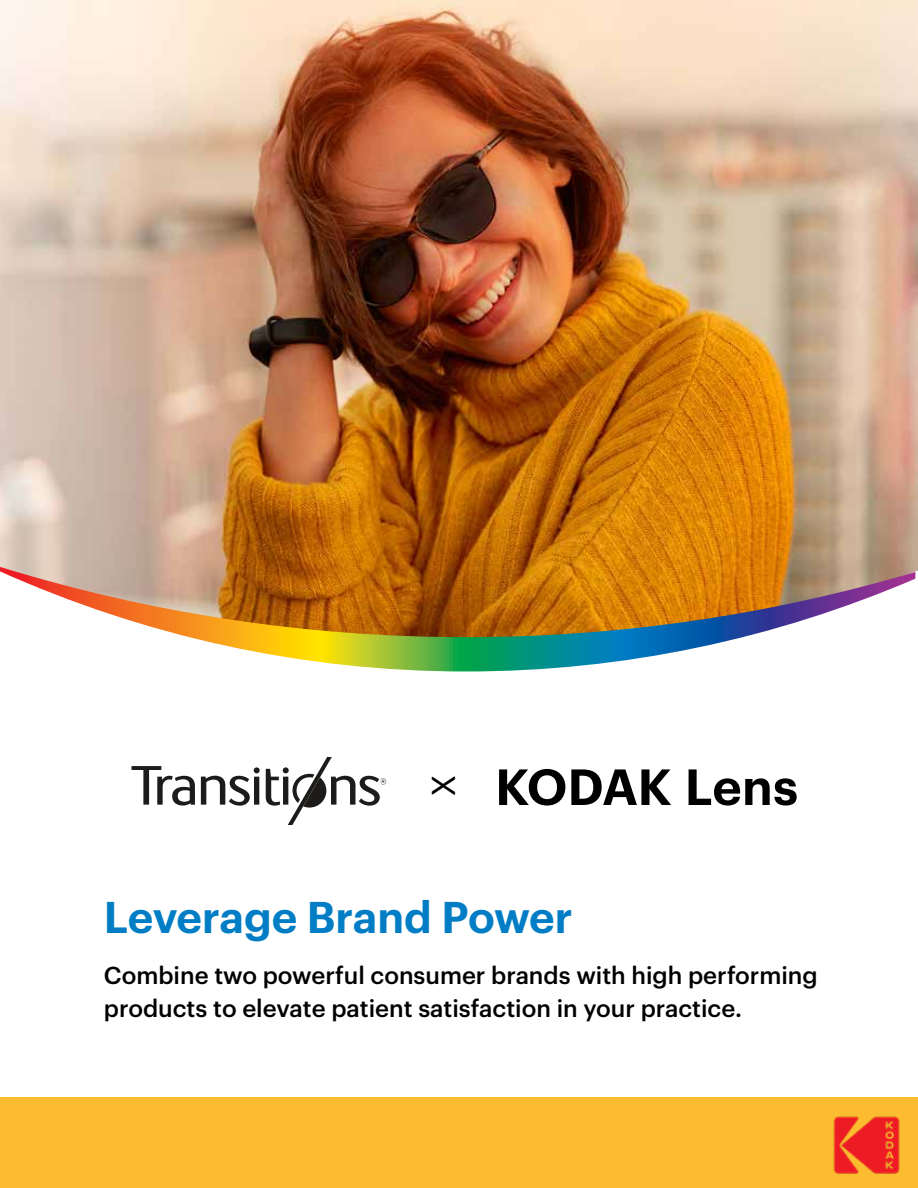
<style>
.page{position:relative;width:918px;height:1188px;background:#fff}
.page>*{position:absolute;margin:0;border:0;box-sizing:border-box;transform-origin:0 0}
.t1{font:300 49.5px "Calibri";color:#000}
.t2{font:600 43.5px "Graphik";letter-spacing:-.01em;color:#007dc5}
.t3{font:500 24px/33px "Graphik";color:#000}
</style>
<div class="page">
<img style="left:0;top:0;width:918px;height:564px">
<svg style="left:0;top:564px;width:918px;height:218px"></svg>
<svg style="left:0;top:567px;width:915px;height:104px"></svg>
<div style="left:0;top:1098px;width:918px;height:90px;background:#fdbb30"></div>
<img style="left:833px;top:1116px;width:67px;height:58px">
<svg style="left:499px;top:769px;width:172px;height:37px"></svg>
<svg style="left:689px;top:769px;width:108px;height:37px"></svg>
<svg style="left:201px;top:767px;width:59px;height:39px"></svg>
<svg style="left:132px;top:766px;width:63px;height:40px"></svg>
<svg style="left:266px;top:757px;width:120px;height:67px"></svg>
<h1 class="t1" style="left:408px;top:796px;width:22px;rotate:-90deg">x</h1>
<h2 class="t2" style="left:104px;top:883px;width:470px">Leverage Brand Power</h2>
<p class="t3" style="left:104px;top:956px;width:715px">Combine two powerful consumer brands with high performing products to elevate patient satisfaction in your practice.</p>
</div>
